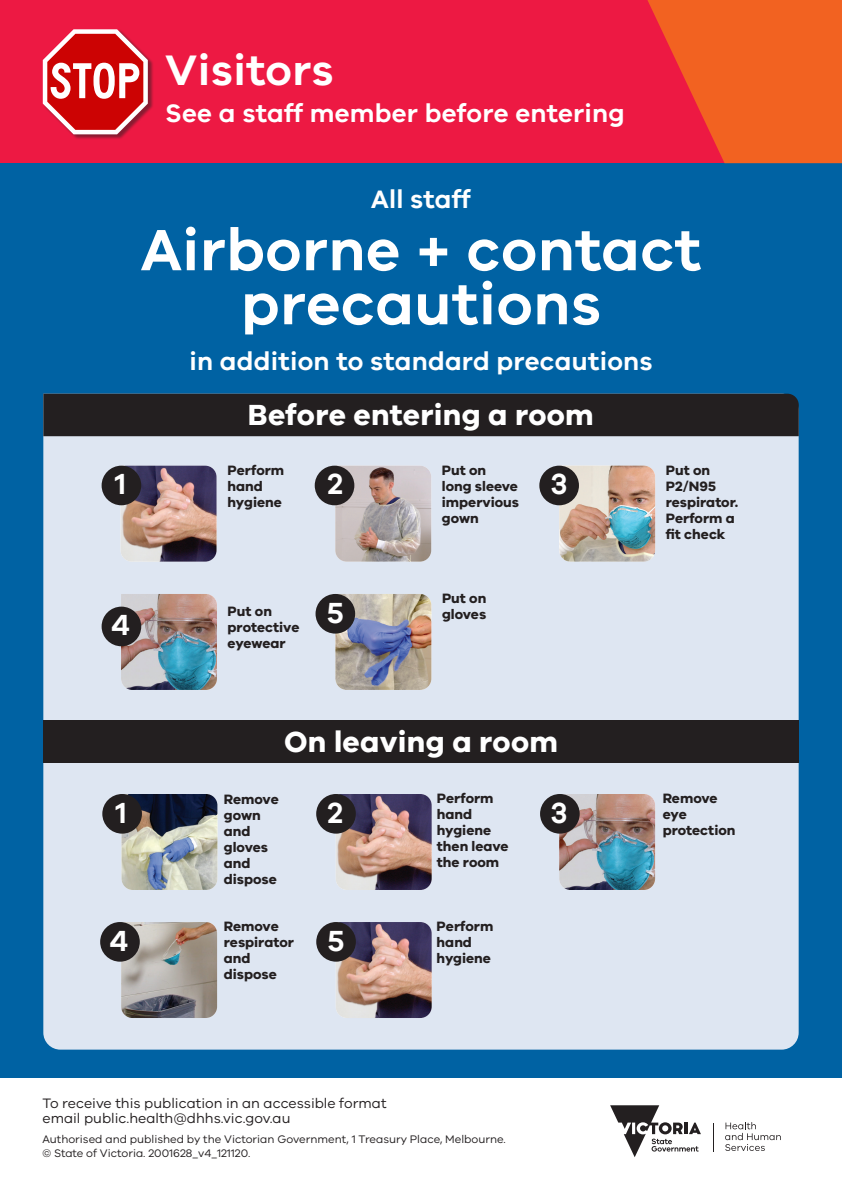
<style>
.page{position:relative;width:842px;height:1191px;background:#fff}
.page>*{position:absolute;margin:0;border:0;box-sizing:border-box;transform-origin:0 0}
.Droplet___etc_precau{font:600 60px/54px "VIC";letter-spacing:.01em;color:#fff;text-align:center}
.Heading_1_Masthead{font:600 44px "VIC";letter-spacing:.01em;color:#fff}
.Heading_2_Text{font:700 30px "VIC";letter-spacing:.01em;color:#fff}
.NUMBERS_for_steps{font:600 30px "VIC";color:#fff}
.Heading_-_sub_headin{font:600 26px "VIC";letter-spacing:.01em;color:#fff}
.Body_Copy{font:14.1px/15.5px "VIC";color:#231f20}
.Heading_3_Text{font:700 14px/16px "VIC";color:#231f20}
.Body_Copy-2{font:11.3px "VIC";color:#231f20}
</style>
<div class="page">
<svg style="left:610px;top:1105px;width:91px;height:52px"></svg>
<svg style="left:713px;top:1123px;width:1px;height:28px"></svg>
<svg style="left:725px;top:1122px;width:56px;height:29px"></svg>
<div style="left:0;top:163px;width:842px;height:914px;background:#0062a3"></div>
<div style="left:0;top:0;width:842px;height:163px;background:#ed1943"></div>
<svg style="left:647px;top:0;width:195px;height:163px"></svg>
<div style="left:43px;top:30px;width:111px;height:110px;background:#231f20;opacity:.5"></div>
<svg style="left:43px;top:29px;width:105px;height:105px"></svg>
<div style="left:43px;top:436px;width:756px;height:613px;background:#dee6f2"></div>
<div style="left:43px;top:394px;width:756px;height:42px;background:#231f20"></div>
<img style="left:559px;top:794px;width:96px;height:96px">
<img style="left:559px;top:465px;width:96px;height:96px">
<div style="left:539px;top:465px;width:40px;height:40px;background:#231f20;border-radius:50%"></div>
<img style="left:335px;top:594px;width:96px;height:96px">
<div style="left:316px;top:594px;width:39px;height:39px;background:#231f20;border-radius:50%"></div>
<img style="left:335px;top:465px;width:96px;height:96px">
<div style="left:315px;top:465px;width:39px;height:40px;background:#231f20;border-radius:50%"></div>
<img style="left:121px;top:465px;width:96px;height:96px">
<div style="left:102px;top:465px;width:39px;height:40px;background:#231f20;border-radius:50%"></div>
<img style="left:121px;top:594px;width:96px;height:96px">
<div style="left:102px;top:606px;width:39px;height:40px;background:#231f20;border-radius:50%"></div>
<img style="left:336px;top:922px;width:96px;height:96px">
<img style="left:336px;top:794px;width:96px;height:96px">
<div style="left:316px;top:922px;width:40px;height:39px;background:#231f20;border-radius:50%"></div>
<img style="left:121px;top:794px;width:96px;height:96px">
<div style="left:102px;top:794px;width:40px;height:39px;background:#231f20;border-radius:50%"></div>
<div style="left:316px;top:794px;width:40px;height:39px;background:#231f20;border-radius:50%"></div>
<div style="left:540px;top:794px;width:40px;height:39px;background:#231f20;border-radius:50%"></div>
<img style="left:121px;top:922px;width:96px;height:96px">
<div style="left:100px;top:922px;width:40px;height:39px;background:#231f20;border-radius:50%"></div>
<div style="left:43px;top:720px;width:756px;height:43px;background:#231f20"></div>
<h1 class="Heading_1_Masthead" style="left:165px;top:44px;width:170px">Visitors</h1>
<p class="Heading_-_sub_headin" style="left:165px;top:97px;width:461px">See a staff member before entering</p>
<h1 class="NUMBERS_for_steps" style="left:115px;top:466px;width:13px">1</h1>
<p class="Heading_-_sub_headin" style="left:371px;top:183px;width:101px">All staff</p>
<p class="Droplet___etc_precau" style="left:141px;top:221px;width:562px">Airborne + contact precautions</p>
<p class="Heading_-_sub_headin" style="left:189px;top:345px;width:465px">in addition to standard precautions</p>
<h2 class="Heading_2_Text" style="left:248px;top:396px;width:347px">Before entering a room</h2>
<h3 class="Heading_3_Text" style="left:666px;top:462px;width:74px">Put on<br>P2/N95 respirator.<br>Perform a fit check</h3>
<h3 class="Heading_3_Text" style="left:228px;top:462px;width:58px">Perform hand hygiene</h3>
<h3 class="Heading_3_Text" style="left:442px;top:462px;width:78px">Put on long sleeve</h3>
<h3 class="Heading_3_Text" style="left:442px;top:494px;width:79px">impervious gown</h3>
<h1 class="NUMBERS_for_steps" style="left:327px;top:466px;width:17px">2</h1>
<h1 class="NUMBERS_for_steps" style="left:551px;top:466px;width:19px">3</h1>
<h1 class="NUMBERS_for_steps" style="left:111px;top:607px;width:20px">4</h1>
<h3 class="Heading_3_Text" style="left:228px;top:603px;width:73px">Put on protective eyewear</h3>
<h3 class="Heading_3_Text" style="left:442px;top:590px;width:46px">Put on</h3>
<h1 class="NUMBERS_for_steps" style="left:327px;top:594px;width:18px">5</h1>
<h3 class="Heading_3_Text" style="left:442px;top:606px;width:46px">gloves</h3>
<h2 class="Heading_2_Text" style="left:284px;top:723px;width:275px">On leaving a room</h2>
<h1 class="NUMBERS_for_steps" style="left:116px;top:794px;width:13px">1</h1>
<h3 class="Heading_3_Text" style="left:437px;top:790px;width:58px">Perform hand</h3>
<h3 class="Heading_3_Text" style="left:437px;top:822px;width:73px">hygiene then leave the room</h3>
<h1 class="NUMBERS_for_steps" style="left:327px;top:794px;width:17px">2</h1>
<h3 class="Heading_3_Text" style="left:663px;top:790px;width:74px">Remove eye protection</h3>
<h3 class="Heading_3_Text" style="left:224px;top:791px;width:56px">Remove gown and gloves and dispose</h3>
<h1 class="NUMBERS_for_steps" style="left:551px;top:794px;width:19px">3</h1>
<h1 class="NUMBERS_for_steps" style="left:110px;top:922px;width:20px">4</h1>
<h3 class="Heading_3_Text" style="left:224px;top:918px;width:72px">Remove respirator and dispose</h3>
<h1 class="NUMBERS_for_steps" style="left:328px;top:922px;width:18px">5</h1>
<h3 class="Heading_3_Text" style="left:437px;top:918px;width:58px">Perform hand</h3>
<h3 class="Heading_3_Text" style="left:437px;top:950px;width:56px">hygiene</h3>
<p class="Body_Copy" style="left:43px;top:1095px;width:346px">To receive this publication in an accessible format email public.health@dhhs.vic.gov.au</p>
<p class="Body_Copy-2" style="left:43px;top:1132px;width:465px">Authorised and published by the Victorian Government, 1 Treasury Place, Melbourne.</p>
<p class="Body_Copy-2" style="left:43px;top:1146px;width:209px">© State of Victoria. 2001628_v4_121120.</p>
</div>
